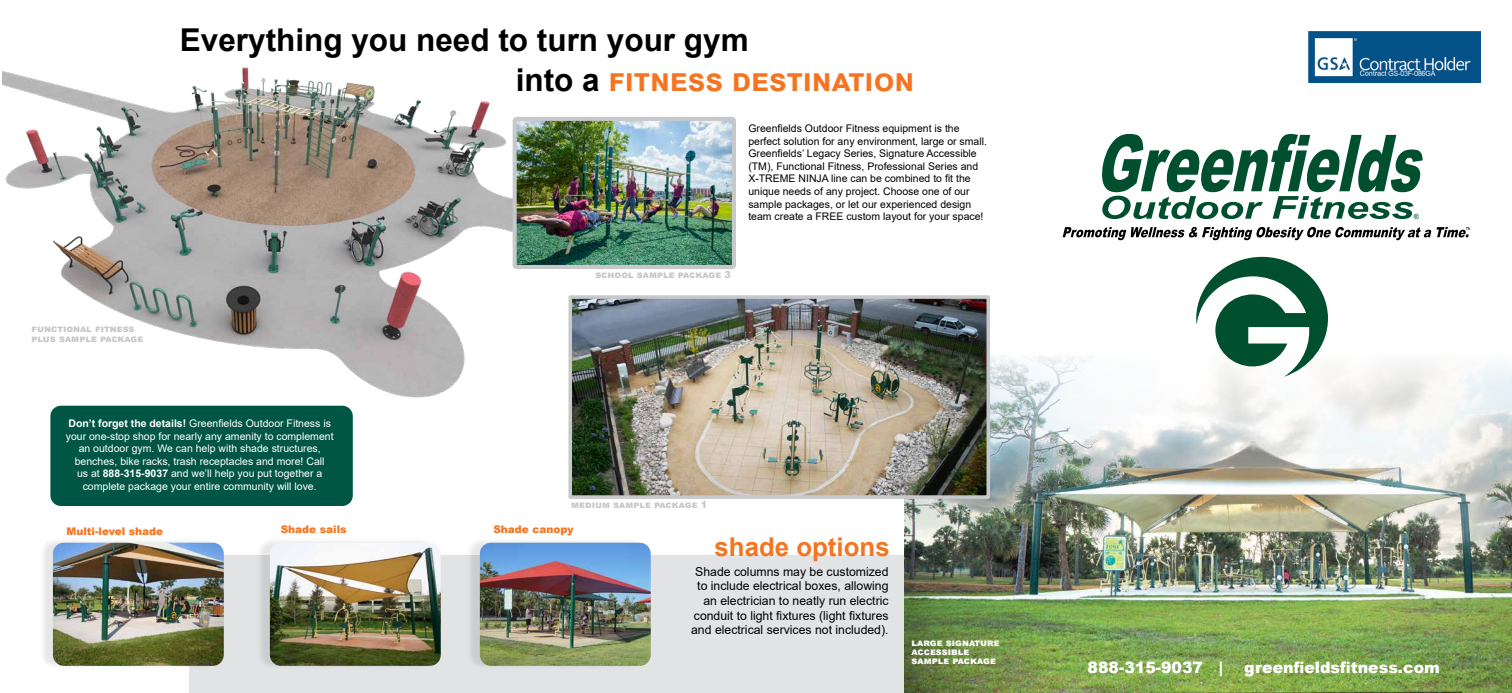
<style>
.page{position:relative;width:1512px;height:693px;background:#fff}
.page>*{position:absolute;margin:0;border:0;box-sizing:border-box;transform-origin:0 0}
.t1{font:700 31.5px/40.4px "Arial";color:#000}
.t2{font:700 25.81px "Arial";color:#f47421}
.t3{font:900 15.75px "Arial";color:#fff}
.t4{font:12.25px/14.7px "Arial";color:#000;text-align:right}
.t5{font:10.5px/12.6px "Arial";color:#000}
.t6{font:10.5px/12.6px "Arial";color:#fff;text-align:center}
.t7{font:900 10.5px "Arial";color:#f47421}
.t8{font:900 9.62px/9.6px "Arial";color:#c7c8ca}
.t9{font:900 9.62px/8.8px "Arial";color:#fff}
.t10{font:7.17px "Arial";color:#004f2e}
.t11{font:6.74px "Arial";color:#000}
.s1{color:#f47421}
.s2{font-weight:700}
</style>
<div class="page">
<div style="left:189px;top:555px;width:727px;height:138px;background:#e2e3e4"></div>
<img style="left:904px;top:356px;width:608px;height:337px">
<div style="left:50px;top:406px;width:303px;height:100px;background:#005645;border-radius:10px"></div>
<img style="left:1309px;top:32px;width:171px;height:51px">
<img style="left:2px;top:67px;width:510px;height:343px">
<img style="left:518px;top:122px;width:213px;height:142px">
<div style="left:513px;top:117px;width:223px;height:152px;border:4px solid #c7c8ca;border-radius:2px"></div>
<div style="left:466px;top:537px;width:181px;height:133px;background:#000;opacity:.1"></div>
<img style="left:480px;top:543px;width:171px;height:123px">
<div style="left:256px;top:537px;width:181px;height:133px;background:#000;opacity:.1"></div>
<img style="left:270px;top:543px;width:171px;height:123px">
<div style="left:39px;top:537px;width:181px;height:133px;background:#000;opacity:.1"></div>
<img style="left:53px;top:543px;width:171px;height:123px">
<svg style="left:1102px;top:134px;width:321px;height:85px"></svg>
<svg style="left:1063px;top:227px;width:406px;height:13px"></svg>
<svg style="left:1196px;top:257px;width:132px;height:120px"></svg>
<img style="left:574px;top:300px;width:411px;height:194px">
<div style="left:569px;top:295px;width:421px;height:204px;border:4px solid #c7c8ca"></div>
<h1 class="t1" style="left:516px;top:20px;width:400px;text-indent:-336px">Everything you need to turn your gym<br>into a <span class="s1">fitness destination</span></h1>
<p class="t8" style="left:31px;top:323px;width:113px">functional fitness plus sample package</p>
<p class="t5" style="left:748px;top:122px;width:240px">Greenfields Outdoor Fitness equipment is the perfect solution for any environment, large or small.<br>Greenfields’ Legacy Series, Signature Accessible (TM), Functional Fitness, Professional Series and X-TREME NINJA line can be combined to fit the unique needs of any project. Choose one of our sample packages, or let our experienced design team create a FREE custom layout for your space!</p>
<p class="t8" style="left:595px;top:270px;width:137px">school sample package 3</p>
<p class="t6" style="left:66px;top:417px;width:269px"><span class="s2">Don’t forget the details!</span> Greenfields Outdoor Fitness is your one-stop shop for nearly any amenity to complement an outdoor gym. We can help with shade structures, benches, bike racks, trash receptacles and more! Call<br>us at <span class="s2">888-315-9037</span> and we’ll help you put together a complete package your entire community will love.</p>
<p class="t7" style="left:66px;top:524px;width:98px">Multi-level shade</p>
<p class="t7" style="left:281px;top:522px;width:67px">Shade sails</p>
<p class="t7" style="left:493px;top:522px;width:82px">Shade canopy</p>
<p class="t8" style="left:571px;top:499px;width:138px">medium sample package 1</p>
<h2 class="t2" style="left:715px;top:528px;width:177px">shade options</h2>
<p class="t4" style="left:691px;top:564px;width:199px">Shade columns may be customized to include electrical boxes, allowing an electrician to neatly run electric conduit to light fixtures (light fixtures and electrical services not included).</p>
<p class="t9" style="left:912px;top:638px;width:90px">large signature accessible sample package</p>
<p class="t10" style="left:1414px;top:212px;width:7px">®</p>
<p class="t11" style="left:1465px;top:225px;width:8px">™</p>
<h3 class="t3" style="left:1088px;top:656px;width:137px">888-315-9037 |</h3>
<h3 class="t3" style="left:1244px;top:656px;width:197px">greenfieldsfitness.com</h3>
</div>
